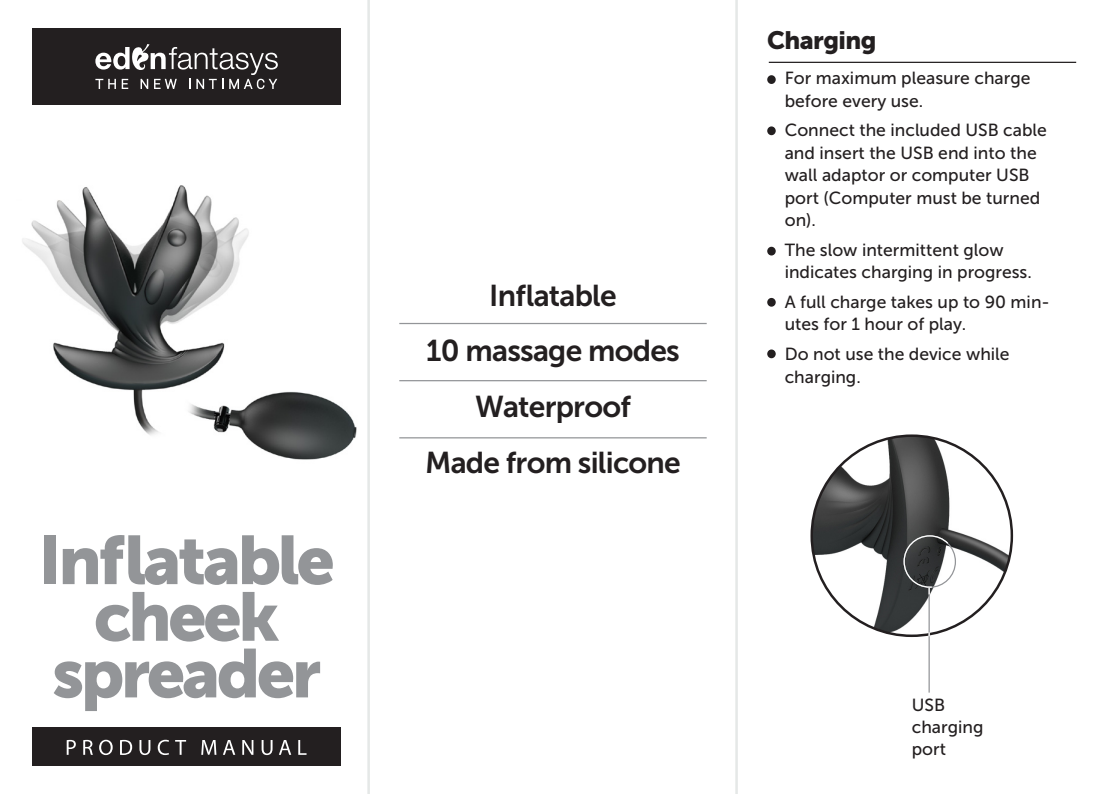
<style>
.page{position:relative;width:1106px;height:794px;background:#fff}
.page>*{position:absolute;margin:0;border:0;box-sizing:border-box;transform-origin:0 0}
.t1{font:68.25px/56.5px "Museo Sans 900";letter-spacing:-.05em;color:#939598;text-align:center}
.t2{font:30px/55.8px "Museo Sans 700";letter-spacing:-.025em;color:#231f20;text-align:center}
.t3{font:25px "Museo Sans 900";letter-spacing:-.025em;color:#231f20}
.t4{font:17.5px/22.5px "Museo Sans 500";color:#231f20}
</style>
<div class="page">
<div style="left:32px;top:726px;width:309px;height:39px;background:#231f20"></div>
<div style="left:32px;top:28px;width:309px;height:77px;background:#231f20"></div>
<svg style="left:95px;top:44px;width:183px;height:45px"></svg>
<img style="left:811px;top:436px;width:200px;height:200px;border-radius:100px">
<svg style="left:67px;top:739px;width:239px;height:16px"></svg>
<hr style="left:399px;top:323px;width:307px;height:1px;background:#939598">
<hr style="left:399px;top:380px;width:307px;height:1px;background:#939598">
<hr style="left:399px;top:437px;width:307px;height:1px;background:#939598">
<hr style="left:928px;top:588px;width:1px;height:104px;background:#939598">
<svg style="left:903px;top:534px;width:46px;height:60px"></svg>
<img style="left:22px;top:185px;width:335px;height:275px">
<hr style="left:768px;top:62px;width:308px;height:1px;background:#231f20">
<div style="left:767px;top:298px;width:8px;height:9px;background:#231f20;border-radius:50%"></div>
<div style="left:767px;top:247px;width:8px;height:8px;background:#231f20;border-radius:50%"></div>
<div style="left:767px;top:126px;width:8px;height:9px;background:#231f20;border-radius:50%"></div>
<div style="left:767px;top:75px;width:8px;height:9px;background:#231f20;border-radius:50%"></div>
<hr style="left:367px;top:0;width:3px;height:794px;background:#e5e8e7">
<hr style="left:735px;top:0;width:3px;height:794px;background:#e5e8e7">
<div style="left:767px;top:349px;width:8px;height:9px;background:#231f20;border-radius:50%"></div>
<h1 class="t1" style="left:38px;top:531px;width:298px">Inflatable cheek spreader</h1>
<h2 class="t2" style="left:425px;top:267px;width:257px">Inflatable<br>10 massage modes<br>Waterproof<br>Made from silicone</h2>
<h3 class="t3" style="left:767px;top:26px;width:111px">Charging</h3>
<p class="t4" style="left:784px;top:67px;width:247px">For maximum pleasure charge before every use.</p>
<p class="t4" style="left:784px;top:119px;width:264px">Connect the included USB cable and insert the USB end into the wall adaptor or computer USB port (Computer must be turned on).</p>
<p class="t4" style="left:784px;top:239px;width:249px">The slow intermittent glow indicates charging in progress.</p>
<p class="t4" style="left:784px;top:291px;width:266px">A full charge takes up to 90 min&shy;utes for 1 hour of play.</p>
<p class="t4" style="left:784px;top:343px;width:226px">Do not use the device while charging.</p>
<p class="t4" style="left:911px;top:694px;width:73px">USB charging port</p>
</div>
